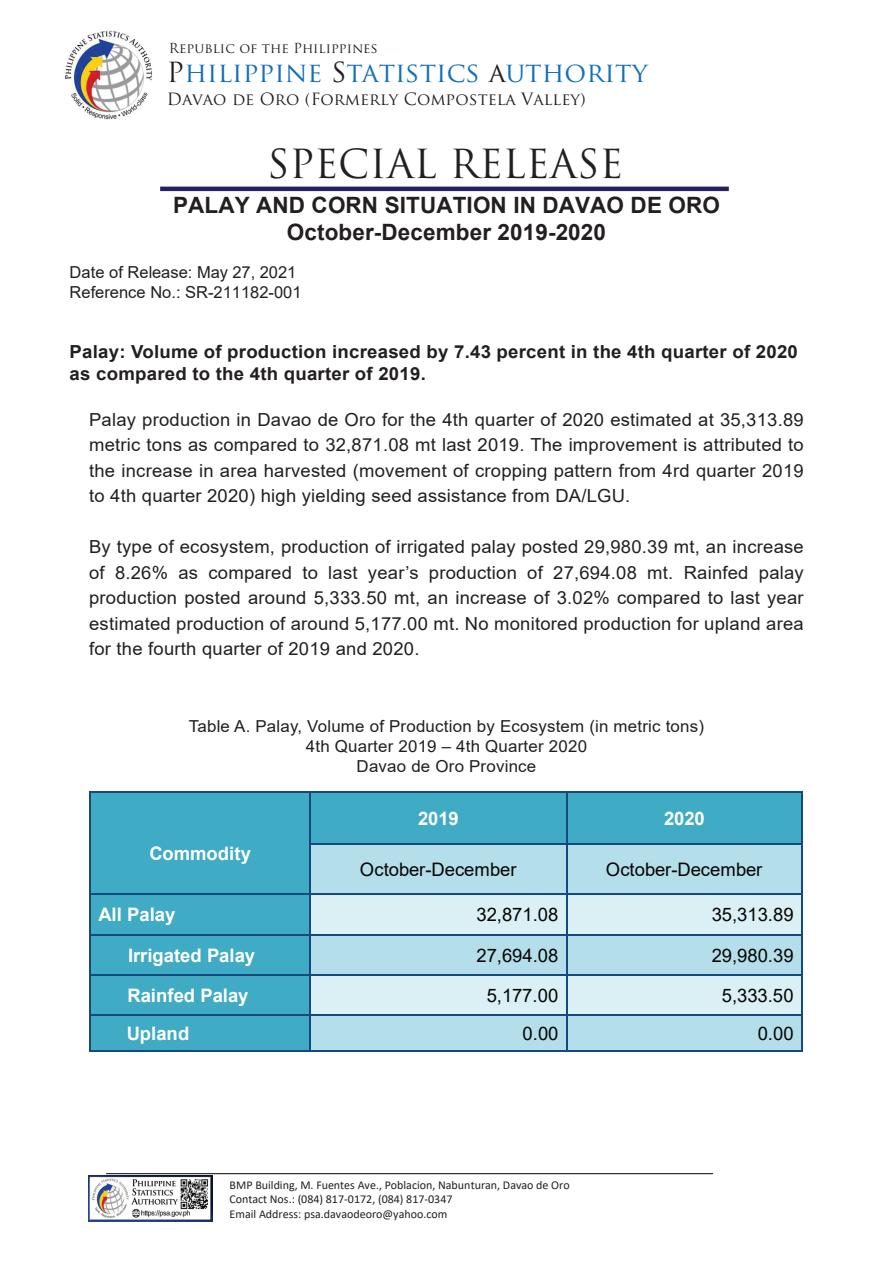
<style>
.page{position:relative;width:893px;height:1263px;background:#fff}
.page>*{position:absolute;margin:0;border:0;box-sizing:border-box;transform-origin:0 0}
.t1{font:39px "Trajan Pro";color:#231f20}
.t2{font:27px "Trajan Pro";color:#1170b9}
.t3{font:700 22.5px/27px "Arial";letter-spacing:.005em;color:#231f20;text-align:center}
.t4{font:18.6px "Arial";letter-spacing:-.005em;color:#040503}
.t5{font:700 18.6px "Arial";letter-spacing:-.005em;color:#fff}
.t6{font:18px/25.5px "Arial";letter-spacing:.01em;color:#231f20;text-align:justify}
.t7{font:700 18px/21.6px "Arial";letter-spacing:.01em;color:#231f20}
.t8{font:16.5px/19.8px "Arial";letter-spacing:.01em;color:#231f20}
.t9{font:16.5px "Trajan Pro";color:#231f20}
.t10{font:13.5px "Trajan Pro";color:#231f20}
.t11{font:12px/14.5px "Calibri";color:#231f20}
.s1{color:#231f20}
</style>
<div class="page">
<img style="left:64px;top:30px;width:88px;height:90px">
<hr style="left:106px;top:1173px;width:607px;height:1px;background:#231f20">
<hr style="left:160px;top:187px;width:569px;height:4px;background:#252161">
<img style="left:89px;top:1176px;width:123px;height:45px">
<div style="left:91px;top:792px;width:219px;height:101px;background:#3fabc5"></div>
<div style="left:311px;top:792px;width:255px;height:51px;background:#3fabc5"></div>
<div style="left:568px;top:792px;width:233px;height:51px;background:#3fabc5"></div>
<hr style="left:91px;top:791px;width:218px;height:1px;background:#16497d">
<hr style="left:311px;top:791px;width:255px;height:1px;background:#16497d">
<hr style="left:567px;top:791px;width:234px;height:1px;background:#16497d">
<hr style="left:89px;top:792px;width:2px;height:51px;background:#16497d">
<hr style="left:309px;top:792px;width:2px;height:51px;background:#16497d">
<hr style="left:566px;top:792px;width:1px;height:51px;background:#16497d">
<hr style="left:801px;top:792px;width:2px;height:51px;background:#16497d">
<div style="left:311px;top:845px;width:255px;height:48px;background:#b5deeb"></div>
<div style="left:568px;top:845px;width:233px;height:48px;background:#b5deeb"></div>
<hr style="left:311px;top:843px;width:255px;height:2px;background:#16497d">
<hr style="left:567px;top:843px;width:234px;height:2px;background:#16497d">
<hr style="left:89px;top:845px;width:2px;height:48px;background:#16497d">
<hr style="left:309px;top:845px;width:2px;height:48px;background:#16497d">
<hr style="left:566px;top:845px;width:1px;height:48px;background:#16497d">
<hr style="left:801px;top:845px;width:2px;height:48px;background:#16497d">
<div style="left:91px;top:894px;width:219px;height:40px;background:#3fabc5"></div>
<div style="left:311px;top:894px;width:255px;height:40px;background:#daf0f4"></div>
<div style="left:568px;top:894px;width:233px;height:40px;background:#daf0f4"></div>
<hr style="left:91px;top:893px;width:218px;height:1px;background:#16497d">
<hr style="left:311px;top:893px;width:255px;height:1px;background:#16497d">
<hr style="left:567px;top:893px;width:234px;height:1px;background:#16497d">
<hr style="left:89px;top:894px;width:2px;height:40px;background:#16497d">
<hr style="left:309px;top:894px;width:2px;height:40px;background:#16497d">
<hr style="left:566px;top:894px;width:1px;height:40px;background:#16497d">
<hr style="left:801px;top:894px;width:2px;height:40px;background:#16497d">
<div style="left:91px;top:936px;width:219px;height:38px;background:#3fabc5"></div>
<div style="left:311px;top:936px;width:255px;height:38px;background:#b5deeb"></div>
<div style="left:568px;top:936px;width:233px;height:38px;background:#b5deeb"></div>
<hr style="left:91px;top:934px;width:218px;height:2px;background:#16497d">
<hr style="left:311px;top:934px;width:255px;height:2px;background:#16497d">
<hr style="left:567px;top:934px;width:234px;height:2px;background:#16497d">
<hr style="left:89px;top:936px;width:2px;height:38px;background:#16497d">
<hr style="left:309px;top:936px;width:2px;height:38px;background:#16497d">
<hr style="left:566px;top:936px;width:1px;height:38px;background:#16497d">
<hr style="left:801px;top:936px;width:2px;height:38px;background:#16497d">
<div style="left:91px;top:975px;width:219px;height:39px;background:#3fabc5"></div>
<div style="left:311px;top:975px;width:255px;height:39px;background:#daf0f4"></div>
<div style="left:568px;top:975px;width:233px;height:39px;background:#daf0f4"></div>
<hr style="left:91px;top:974px;width:218px;height:1px;background:#16497d">
<hr style="left:311px;top:974px;width:255px;height:1px;background:#16497d">
<hr style="left:567px;top:974px;width:234px;height:1px;background:#16497d">
<hr style="left:89px;top:975px;width:2px;height:39px;background:#16497d">
<hr style="left:309px;top:975px;width:2px;height:39px;background:#16497d">
<hr style="left:566px;top:975px;width:1px;height:39px;background:#16497d">
<hr style="left:801px;top:975px;width:2px;height:39px;background:#16497d">
<div style="left:91px;top:1015px;width:219px;height:35px;background:#3fabc5"></div>
<div style="left:311px;top:1015px;width:255px;height:35px;background:#b5deeb"></div>
<div style="left:568px;top:1015px;width:233px;height:35px;background:#b5deeb"></div>
<hr style="left:91px;top:1014px;width:218px;height:1px;background:#16497d">
<hr style="left:311px;top:1014px;width:255px;height:1px;background:#16497d">
<hr style="left:567px;top:1014px;width:234px;height:1px;background:#16497d">
<hr style="left:89px;top:1015px;width:2px;height:35px;background:#16497d">
<hr style="left:91px;top:1050px;width:218px;height:2px;background:#16497d">
<hr style="left:309px;top:1015px;width:2px;height:35px;background:#16497d">
<hr style="left:311px;top:1050px;width:255px;height:2px;background:#16497d">
<hr style="left:566px;top:1015px;width:1px;height:35px;background:#16497d">
<hr style="left:567px;top:1050px;width:234px;height:2px;background:#16497d">
<hr style="left:801px;top:1015px;width:2px;height:35px;background:#16497d">
<p class="t10" style="left:169px;top:39px;width:210px">Republic of the Philippines</p>
<h2 class="t2" style="left:167px;top:55px;width:482px"><span class="s1">P</span>hilippine <span class="s1">S</span>tatistics <span class="s1">a</span>uthority</h2>
<p class="t9" style="left:167px;top:89px;width:420px">Davao de Oro (Formerly Compostela Valley)</p>
<h1 class="t1" style="left:267px;top:139px;width:357px">SPECIAL RELEASE</h1>
<p class="t3" style="left:173px;top:192px;width:548px">PALAY AND CORN SITUATION IN DAVAO DE ORO<br>October-December 2019-2020</p>
<p class="t8" style="left:70px;top:262px;width:234px">Date of Release: May 27, 2021<br>Reference No.: SR-211182-001</p>
<p class="t7" style="left:70px;top:341px;width:730px">Palay: Volume of production increased by 7.43 percent in the 4th quarter of 2020 as compared to the 4th quarter of 2019.</p>
<p class="t6" style="left:89px;top:407px;width:716px">Palay production in Davao de Oro for the 4th quarter of 2020 estimated at 35,313.89 metric tons as compared to 32,871.08 mt last 2019. The improvement is attributed to the increase in area harvested (movement of cropping pattern from 4rd quarter 2019 to 4th quarter 2020) high yielding seed assistance from DA/LGU.</p>
<p class="t6" style="left:89px;top:534px;width:716px">By type of ecosystem, production of irrigated palay posted 29,980.39 mt, an increase of 8.26% as compared to last year’s production of 27,694.08 mt. Rainfed palay production posted around 5,333.50 mt, an increase of 3.02% compared to last year estimated production of around 5,177.00 mt. No monitored production for upland area for the fourth quarter of 2019 and 2020.</p>
<p class="t8" style="left:189px;top:717px;width:517px;text-align:center">Table A. Palay, Volume of Production by Ecosystem (in metric tons)<br>4th Quarter 2019 – 4th Quarter 2020<br>Davao de Oro Province</p>
<p class="t5" style="left:149px;top:840px;width:103px">Commodity</p>
<p class="t5" style="left:418px;top:805px;width:42px">2019</p>
<p class="t5" style="left:664px;top:805px;width:42px">2020</p>
<p class="t4" style="left:360px;top:856px;width:158px">October-December</p>
<p class="t4" style="left:606px;top:856px;width:158px">October-December</p>
<p class="t5" style="left:98px;top:901px;width:78px">All Palay</p>
<p class="t4" style="left:476px;top:901px;width:83px">32,871.08</p>
<p class="t4" style="left:712px;top:901px;width:83px">35,313.89</p>
<p class="t5" style="left:128px;top:942px;width:129px">Irrigated Palay</p>
<p class="t4" style="left:476px;top:942px;width:83px">27,694.08</p>
<p class="t4" style="left:712px;top:942px;width:83px">29,980.39</p>
<p class="t5" style="left:128px;top:982px;width:122px">Rainfed Palay</p>
<p class="t4" style="left:487px;top:982px;width:73px">5,177.00</p>
<p class="t4" style="left:722px;top:982px;width:73px">5,333.50</p>
<p class="t5" style="left:127px;top:1020px;width:64px">Upland</p>
<p class="t4" style="left:523px;top:1020px;width:37px">0.00</p>
<p class="t4" style="left:758px;top:1020px;width:37px">0.00</p>
<p class="t11" style="left:230px;top:1177px;width:342px">BMP Building, M. Fuentes Ave., Poblacion, Nabunturan, Davao de Oro<br>Contact Nos.: (084) 817-0172, (084) 817-0347<br>Email Address: psa.davaodeoro@yahoo.com</p>
</div>
